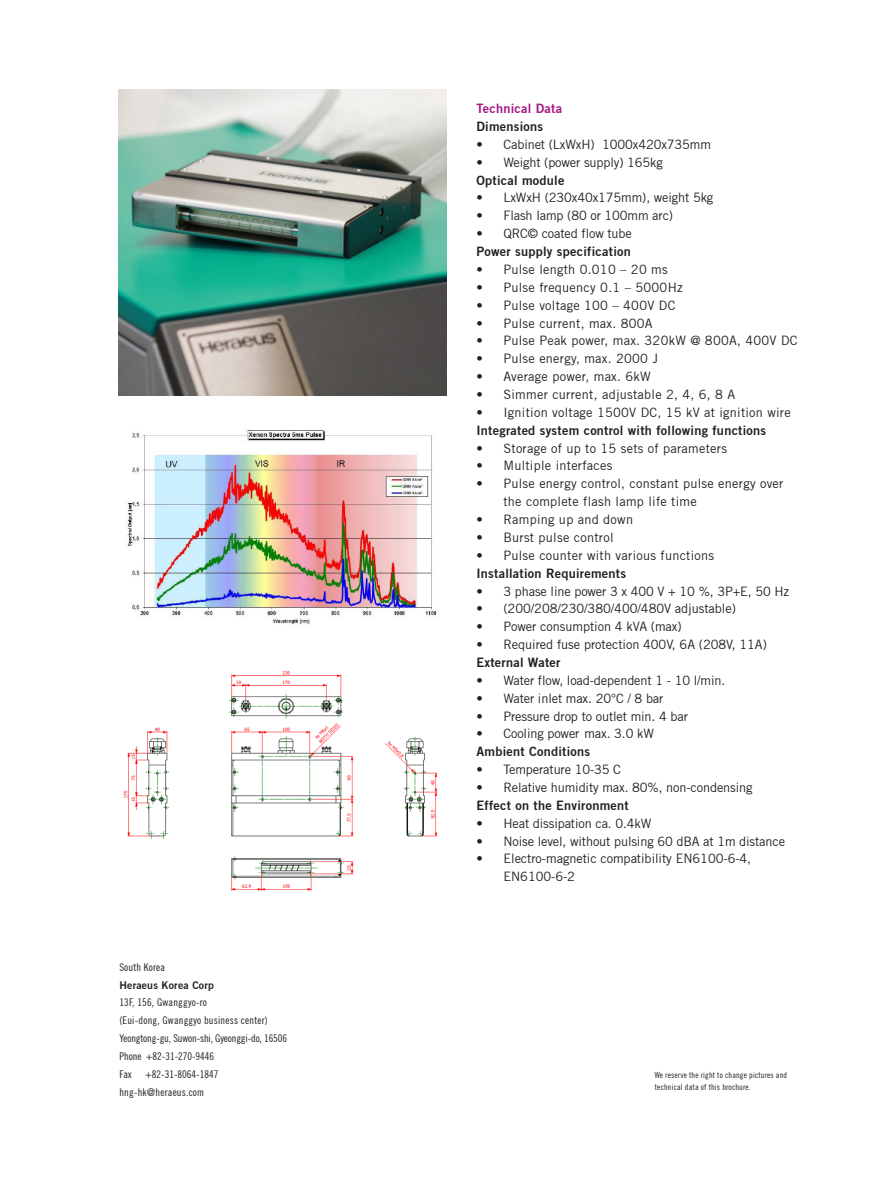
<style>
.page{position:relative;width:893px;height:1191px;background:#fff}
.page>*{position:absolute;margin:0;border:0;box-sizing:border-box;transform-origin:0 0}
.t1{font:12.75px/17.9px "Trade Gothic";letter-spacing:-.005em;color:#231f20}
.t2{font:12.75px/17.9px "Trade Gothic";letter-spacing:.02em;color:#231f20}
.Body{font:12.75px "Trade Gothic Bold Two";letter-spacing:.02em;color:#231f20}
.Body-2{font:12.75px "Trade Gothic Bold Two";letter-spacing:.02em;color:#a41681}
.Adresse_Adresse{font:10.5px/17.9px "Trade Gothic Cond Eighteen";letter-spacing:.02em;color:#231f20}
.Adresse_Adresse-2{font:10.5px "Trade Gothic Cond Eighteen";letter-spacing:-.01em;color:#231f20}
.Adresse_Adresse-3{font:10.5px/17.9px "Trade Gothic Cond Eighteen";color:#231f20}
.Adresse_Adresse-4{font:10.5px "Trade Gothic Bold Two";letter-spacing:.02em;color:#231f20}
.Adresse_Adresse-5{font:8.25px/12px "Trade Gothic Cond Eighteen";letter-spacing:.02em;color:#231f20}
</style>
<div class="page">
<img style="left:123px;top:671px;width:315px;height:220px">
<img style="left:126px;top:430px;width:311px;height:194px">
<img style="left:119px;top:89px;width:327px;height:306px">
<p class="Adresse_Adresse" style="left:119px;top:958px;width:47px">South Korea</p>
<p class="Adresse_Adresse-4" style="left:119px;top:978px;width:96px">Heraeus Korea Corp</p>
<p class="Adresse_Adresse" style="left:119px;top:993px;width:150px">13F, 156, Gwanggyo-ro<br>(Eui-dong, Gwanggyo business center)</p>
<p class="Adresse_Adresse-2" style="left:119px;top:1032px;width:169px">Yeongtong-gu, Suwon-shi, Gyeonggi-do, 16506</p>
<p class="Adresse_Adresse-3" style="left:119px;top:1047px;width:96px">Phone +82-31-270-9446<br>Fax</p>
<p class="Adresse_Adresse-3" style="left:146px;top:1065px;width:74px">+82-31-8064-1847</p>
<p class="Adresse_Adresse" style="left:119px;top:1083px;width:86px">hng-hk@heraeus.com</p>
<p class="Body-2" style="left:476px;top:101px;width:87px">Technical Data</p>
<p class="Body" style="left:476px;top:119px;width:68px">Dimensions</p>
<p class="t1" style="left:476px;top:135px;width:236px">• Cabinet (LxWxH) 1000x420x735mm</p>
<p class="t1" style="left:476px;top:153px;width:188px">• Weight (power supply) 165kg</p>
<p class="Body" style="left:476px;top:172px;width:89px">Optical module</p>
<p class="t1" style="left:476px;top:189px;width:238px">• LxWxH (230x40x175mm), weight 5kg</p>
<p class="t1" style="left:476px;top:207px;width:198px">• Flash lamp (80 or 100mm arc)</p>
<p class="t1" style="left:476px;top:224px;width:157px">• QRC© coated flow tube</p>
<p class="Body" style="left:476px;top:244px;width:156px">Power supply specification</p>
<p class="t2" style="left:476px;top:260px;width:193px">• Pulse length 0.010 – 20 ms</p>
<p class="t2" style="left:476px;top:278px;width:208px">• Pulse frequency 0.1 – 5000Hz</p>
<p class="t2" style="left:476px;top:296px;width:200px">• Pulse voltage 100 – 400V DC</p>
<p class="t2" style="left:476px;top:314px;width:178px">• Pulse current, max. 800A</p>
<p class="t2" style="left:476px;top:332px;width:323px">• Pulse Peak power, max. 320kW @ 800A, 400V DC</p>
<p class="t2" style="left:476px;top:350px;width:183px">• Pulse energy, max. 2000 J</p>
<p class="t2" style="left:476px;top:367px;width:176px">• Average power, max. 6kW</p>
<p class="t2" style="left:476px;top:385px;width:260px">• Simmer current, adjustable 2, 4, 6, 8 A</p>
<p class="t2" style="left:476px;top:403px;width:316px">• Ignition voltage 1500V DC, 15 kV at ignition wire</p>
<p class="Body" style="left:476px;top:422px;width:291px">Integrated system control with following functions</p>
<p class="t2" style="left:476px;top:439px;width:252px">• Storage of up to 15 sets of parameters</p>
<p class="t2" style="left:476px;top:457px;width:138px">• Multiple interfaces</p>
<p class="t2" style="left:503px;top:475px;width:282px;text-indent:-27px">• Pulse energy control, constant pulse energy over the complete flash lamp life time</p>
<p class="t2" style="left:476px;top:510px;width:158px">• Ramping up and down</p>
<p class="t2" style="left:476px;top:528px;width:139px">• Burst pulse control</p>
<p class="t2" style="left:476px;top:546px;width:239px">• Pulse counter with various functions</p>
<p class="Body" style="left:476px;top:565px;width:151px">Installation Requirements</p>
<p class="t1" style="left:476px;top:582px;width:314px">• 3 phase line power 3 x 400 V + 10 %, 3P+E, 50 Hz</p>
<p class="t1" style="left:476px;top:600px;width:261px">• (200/208/230/380/400/480V adjustable)</p>
<p class="t1" style="left:476px;top:617px;width:207px">• Power consumption 4 kVA (max)</p>
<p class="t1" style="left:476px;top:635px;width:292px">• Required fuse protection 400V, 6A (208V, 11A)</p>
<p class="Body" style="left:476px;top:654px;width:85px">External Water</p>
<p class="t1" style="left:476px;top:671px;width:250px">• Water flow, load-dependent 1 - 10 l/min.</p>
<p class="t1" style="left:476px;top:689px;width:189px">• Water inlet max. 20°C / 8 bar</p>
<p class="t1" style="left:476px;top:707px;width:213px">• Pressure drop to outlet min. 4 bar</p>
<p class="t1" style="left:476px;top:725px;width:179px">• Cooling power max. 3.0 kW</p>
<p class="Body" style="left:476px;top:744px;width:115px">Ambient Conditions</p>
<p class="t1" style="left:476px;top:760px;width:146px">• Temperature 10-35 C</p>
<p class="t1" style="left:476px;top:778px;width:278px">• Relative humidity max. 80%, non-condensing</p>
<p class="Body" style="left:476px;top:797px;width:154px">Effect on the Environment</p>
<p class="t1" style="left:476px;top:814px;width:177px">• Heat dissipation ca. 0.4kW</p>
<p class="t1" style="left:476px;top:832px;width:310px">• Noise level, without pulsing 60 dBA at 1m distance</p>
<p class="t1" style="left:503px;top:850px;width:249px;text-indent:-27px">• Electro-magnetic compatibility EN6100-6-4,<br>EN6100-6-2</p>
<p class="Adresse_Adresse-5" style="left:655px;top:1069px;width:134px">We reserve the right to change pictures and technical data of this brochure.</p>
</div>
